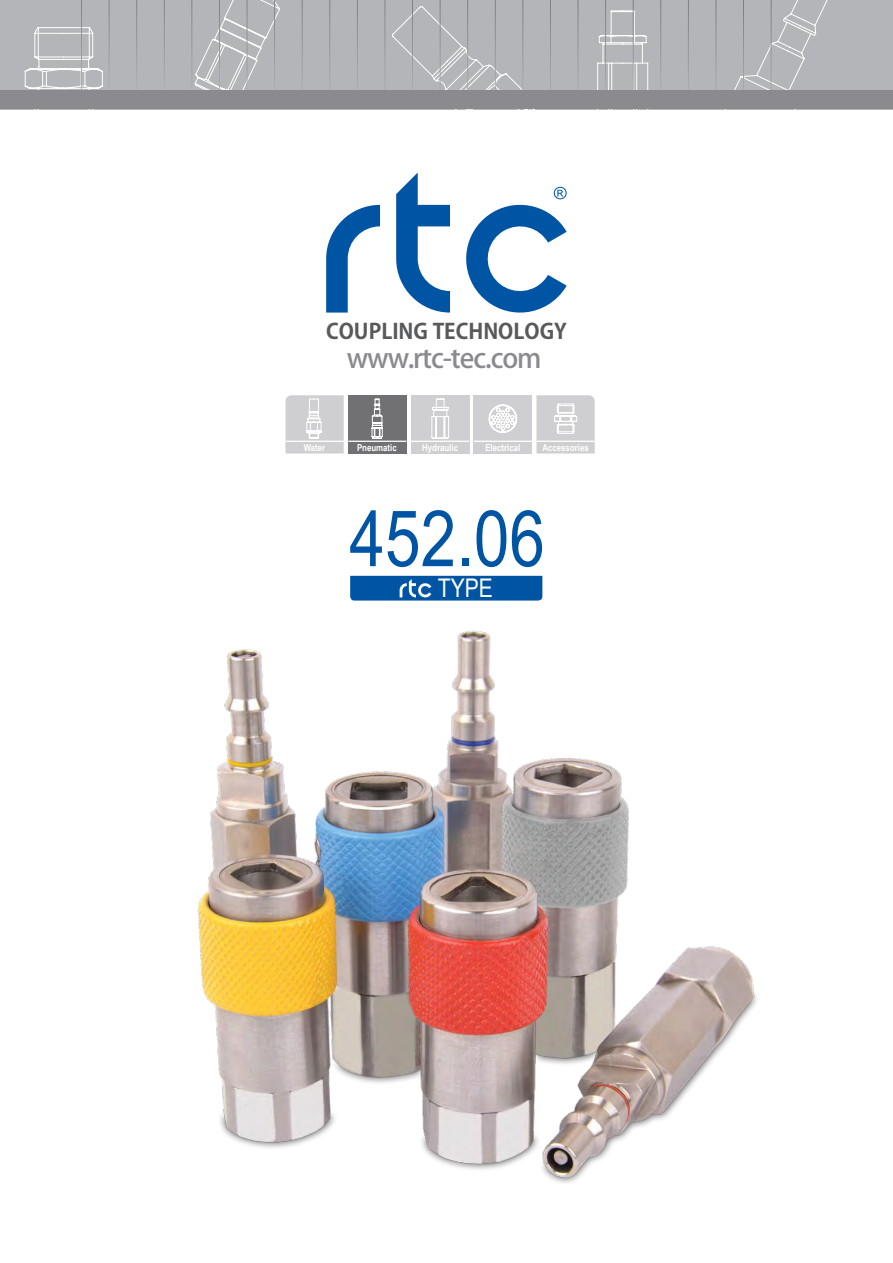
<style>
.page{position:relative;width:893px;height:1263px;background:#fff}
.page>*{position:absolute;margin:0;border:0;box-sizing:border-box;transform-origin:0 0}
.t1{font:78px "Arial Narrow";color:#0054a4}
.t2{font:500 27px "Koz Go Pr 6 N";letter-spacing:-.04em;color:#8b8a8e}
.t3{font:25.65px "Arial Narrow";color:#fff}
.t4{font:700 21.15px "Koz Go Pr 6 N";color:#58595b}
.t5{font:700 9.6px "Arial Narrow";color:#fff}
</style>
<div class="page">
<div style="left:0;top:0;width:893px;height:109px;background:#b4b5b8"></div>
<svg style="left:771px;top:0;width:57px;height:91px"></svg>
<svg style="left:25px;top:27px;width:56px;height:64px"></svg>
<svg style="left:81px;top:0;width:690px;height:91px"></svg>
<div style="left:0;top:91px;width:893px;height:18px;background:#8b8a8e"></div>
<div style="left:348px;top:395px;width:58px;height:58px;background:#717073"></div>
<div style="left:411px;top:395px;width:58px;height:58px;background:#cfcfd1"></div>
<div style="left:474px;top:395px;width:58px;height:58px;background:#cfcfd1"></div>
<svg style="left:285px;top:395px;width:59px;height:58px"></svg>
<svg style="left:372px;top:399px;width:11px;height:40px"></svg>
<svg style="left:431px;top:399px;width:18px;height:40px"></svg>
<svg style="left:489px;top:405px;width:28px;height:28px"></svg>
<svg style="left:536px;top:395px;width:59px;height:58px"></svg>
<hr style="left:348px;top:441px;width:58px;height:1px;background:#fff">
<hr style="left:285px;top:441px;width:59px;height:1px;background:#fff">
<hr style="left:411px;top:441px;width:58px;height:1px;background:#fff">
<hr style="left:474px;top:441px;width:58px;height:1px;background:#fff">
<hr style="left:536px;top:441px;width:59px;height:1px;background:#fff">
<div style="left:350px;top:576px;width:192px;height:24px;background:#0054a4"></div>
<img style="left:197px;top:630px;width:560px;height:553px">
<svg style="left:396px;top:173px;width:54px;height:140px"></svg>
<svg style="left:326px;top:205px;width:54px;height:108px"></svg>
<svg style="left:466px;top:187px;width:101px;height:126px"></svg>
<h3 class="t4" style="left:326px;top:320px;width:242px">COUPLING TECHNOLOGY</h3>
<h2 class="t2" style="left:347px;top:343px;width:196px">www.rtc-tec.com</h2>
<p class="t5" style="left:304px;top:442px;width:23px">Water</p>
<p class="t5" style="left:357px;top:442px;width:41px">Pneumatic</p>
<p class="t5" style="left:422px;top:442px;width:37px">Hydraulic</p>
<p class="t5" style="left:485px;top:442px;width:36px">Electrical</p>
<p class="t5" style="left:542px;top:442px;width:48px">Accessories</p>
<h1 class="t1" style="left:349px;top:494px;width:197px">452.06</h1>
<h3 class="t3" style="left:438px;top:574px;width:57px">TYPE</h3>
</div>
